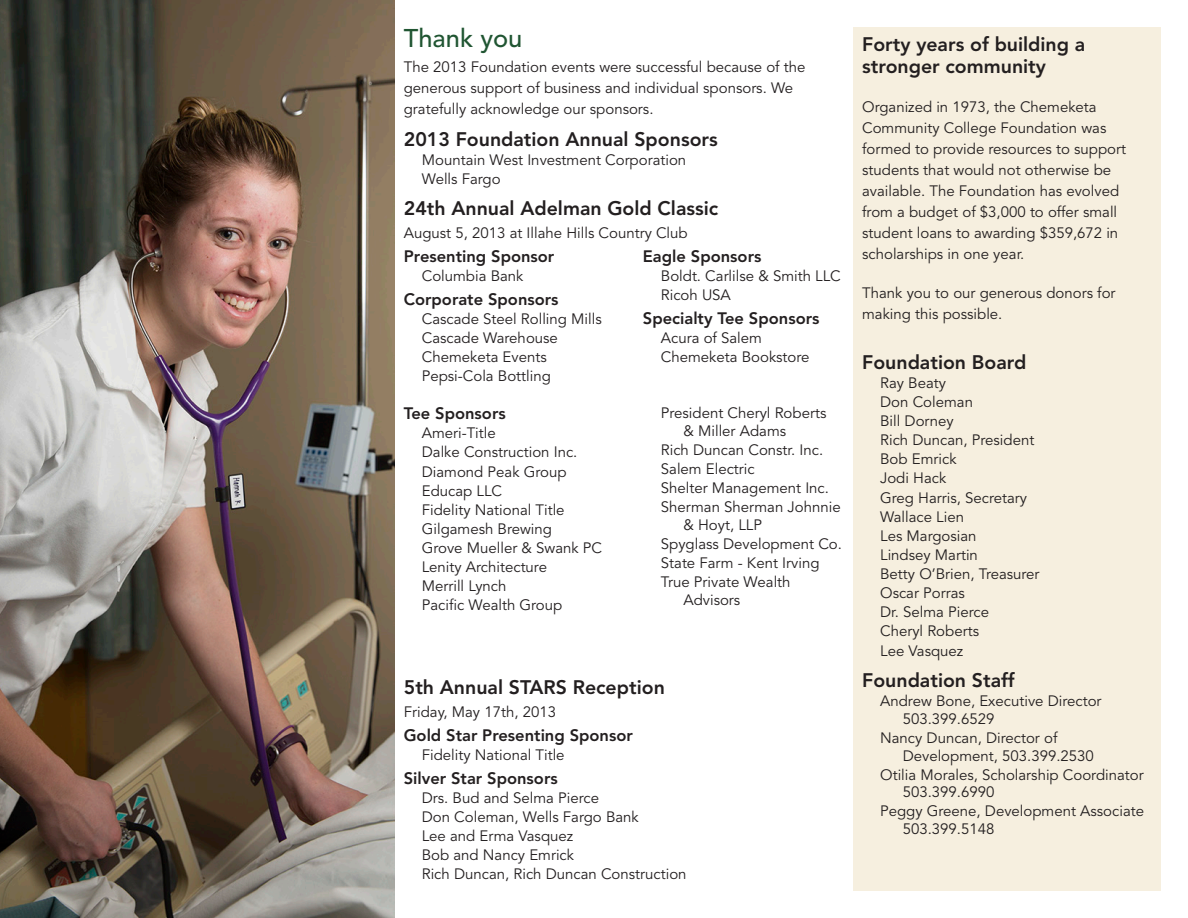
<style>
.page{position:relative;width:1188px;height:918px;background:#fff}
.page>*{position:absolute;margin:0;border:0;box-sizing:border-box;transform-origin:0 0}
.head{font:500 25.5px "Avenir LT";color:#205532}
.subhead{font:800 19.5px/22.5px "Avenir LT";color:#231f20}
.body_head{font:800 16.5px "Avenir LT";color:#231f20}
.sponsors{font:15px/17.7px "Avenir LT";color:#231f20}
.Paragraph_Style_1{font:15px/21px "Avenir LT";color:#231f20}
</style>
<div class="page">
<div style="left:853px;top:27px;width:308px;height:864px;background:#f6efdf"></div>
<img style="left:0;top:0;width:395px;height:918px">
<p class="head" style="left:404px;top:23px;width:120px">Thank you</p>
<p class="Paragraph_Style_1" style="left:404px;top:57px;width:403px">The 2013 Foundation events were successful because of the generous support of business and individual sponsors. We gratefully acknowledge our sponsors.</p>
<p class="subhead" style="left:404px;top:128px;width:316px">2013 Foundation Annual Sponsors</p>
<p class="sponsors" style="left:422px;top:151px;width:266px">Mountain West Investment Corporation</p>
<p class="sponsors" style="left:422px;top:170px;width:80px">Wells Fargo</p>
<p class="subhead" style="left:404px;top:197px;width:316px">24th Annual Adelman Gold Classic</p>
<p class="Paragraph_Style_1" style="left:404px;top:223px;width:285px">August 5, 2013 at Illahe Hills Country Club</p>
<p class="body_head" style="left:404px;top:246px;width:152px">Presenting Sponsor</p>
<p class="sponsors" style="left:422px;top:267px;width:103px">Columbia Bank</p>
<p class="body_head" style="left:404px;top:289px;width:156px">Corporate Sponsors</p>
<p class="sponsors" style="left:422px;top:310px;width:181px">Cascade Steel Rolling Mills</p>
<p class="sponsors" style="left:422px;top:330px;width:138px">Cascade Warehouse</p>
<p class="sponsors" style="left:422px;top:349px;width:127px">Chemeketa Events</p>
<p class="sponsors" style="left:422px;top:368px;width:131px">Pepsi-Cola Bottling</p>
<p class="body_head" style="left:643px;top:246px;width:120px">Eagle Sponsors</p>
<p class="sponsors" style="left:661px;top:267px;width:181px">Boldt. Carlilse &amp; Smith LLC</p>
<p class="sponsors" style="left:661px;top:286px;width:72px">Ricoh USA</p>
<p class="body_head" style="left:643px;top:309px;width:178px">Specialty Tee Sponsors</p>
<p class="sponsors" style="left:661px;top:330px;width:103px">Acura of Salem</p>
<p class="sponsors" style="left:661px;top:349px;width:150px">Chemeketa Bookstore</p>
<p class="body_head" style="left:404px;top:404px;width:104px">Tee Sponsors</p>
<p class="sponsors" style="left:422px;top:425px;width:76px">Ameri-Title</p>
<p class="sponsors" style="left:422px;top:444px;width:157px">Dalke Construction Inc.</p>
<p class="sponsors" style="left:422px;top:463px;width:146px">Diamond Peak Group</p>
<p class="sponsors" style="left:422px;top:482px;width:82px">Educap LLC</p>
<p class="sponsors" style="left:422px;top:501px;width:144px">Fidelity National Title</p>
<p class="sponsors" style="left:422px;top:520px;width:132px">Gilgamesh Brewing</p>
<p class="sponsors" style="left:422px;top:539px;width:182px">Grove Mueller &amp; Swank PC</p>
<p class="sponsors" style="left:422px;top:559px;width:127px">Lenity Architecture</p>
<p class="sponsors" style="left:422px;top:578px;width:86px">Merrill Lynch</p>
<p class="sponsors" style="left:422px;top:597px;width:142px">Pacific Wealth Group</p>
<p class="sponsors" style="left:683px;top:405px;width:145px;text-indent:-22px">President Cheryl Roberts &amp; Miller Adams</p>
<p class="sponsors" style="left:661px;top:441px;width:164px">Rich Duncan Constr. Inc.</p>
<p class="sponsors" style="left:661px;top:461px;width:95px">Salem Electric</p>
<p class="sponsors" style="left:661px;top:480px;width:170px">Shelter Management Inc.</p>
<p class="sponsors" style="left:683px;top:499px;width:159px;text-indent:-22px">Sherman Sherman Johnnie &amp; Hoyt, LLP</p>
<p class="sponsors" style="left:661px;top:536px;width:183px">Spyglass Development Co.</p>
<p class="sponsors" style="left:661px;top:555px;width:160px">State Farm - Kent Irving</p>
<p class="sponsors" style="left:683px;top:574px;width:109px;text-indent:-22px">True Private Wealth<br>Advisors</p>
<p class="subhead" style="left:404px;top:676px;width:263px">5th Annual STARS Reception</p>
<p class="Paragraph_Style_1" style="left:404px;top:701px;width:154px">Friday, May 17th, 2013</p>
<p class="body_head" style="left:404px;top:725px;width:231px">Gold Star Presenting Sponsor</p>
<p class="sponsors" style="left:422px;top:746px;width:144px">Fidelity National Title</p>
<p class="body_head" style="left:404px;top:768px;width:155px">Silver Star Sponsors</p>
<p class="sponsors" style="left:422px;top:789px;width:179px">Drs. Bud and Selma Pierce</p>
<p class="sponsors" style="left:422px;top:808px;width:219px">Don Coleman, Wells Fargo Bank</p>
<p class="sponsors" style="left:422px;top:828px;width:153px">Lee and Erma Vasquez</p>
<p class="sponsors" style="left:422px;top:847px;width:154px">Bob and Nancy Emrick</p>
<p class="sponsors" style="left:422px;top:866px;width:266px">Rich Duncan, Rich Duncan Construction</p>
<p class="subhead" style="left:862px;top:33px;width:225px">Forty years of building a stronger community</p>
<p class="Paragraph_Style_1" style="left:862px;top:97px;width:265px">Organized in 1973, the Chemeketa Community College Foundation was formed to provide resources to support students that would not otherwise be available. The Foundation has evolved from a budget of $3,000 to offer small student loans to awarding $359,672 in scholarships in one year.</p>
<p class="Paragraph_Style_1" style="left:862px;top:283px;width:255px">Thank you to our generous donors for making this possible.</p>
<p class="subhead" style="left:862px;top:351px;width:166px">Foundation Board</p>
<p class="sponsors" style="left:880px;top:374px;width:67px">Ray Beaty</p>
<p class="sponsors" style="left:880px;top:393px;width:94px">Don Coleman</p>
<p class="sponsors" style="left:880px;top:412px;width:75px">Bill Dorney</p>
<p class="sponsors" style="left:880px;top:432px;width:156px">Rich Duncan, President</p>
<p class="sponsors" style="left:880px;top:451px;width:78px">Bob Emrick</p>
<p class="sponsors" style="left:880px;top:470px;width:68px">Jodi Hack</p>
<p class="sponsors" style="left:880px;top:489px;width:148px">Greg Harris, Secretary</p>
<p class="sponsors" style="left:880px;top:508px;width:85px">Wallace Lien</p>
<p class="sponsors" style="left:880px;top:527px;width:98px">Les Margosian</p>
<p class="sponsors" style="left:880px;top:546px;width:99px">Lindsey Martin</p>
<p class="sponsors" style="left:880px;top:565px;width:161px">Betty O’Brien, Treasurer</p>
<p class="sponsors" style="left:880px;top:585px;width:86px">Oscar Porras</p>
<p class="sponsors" style="left:880px;top:604px;width:110px">Dr. Selma Pierce</p>
<p class="sponsors" style="left:880px;top:623px;width:100px">Cheryl Roberts</p>
<p class="sponsors" style="left:880px;top:642px;width:85px">Lee Vasquez</p>
<p class="subhead" style="left:862px;top:669px;width:154px">Foundation Staff</p>
<p class="sponsors" style="left:903px;top:693px;width:200px;text-indent:-22px">Andrew Bone, Executive Director<br>503.399.6529</p>
<p class="sponsors" style="left:903px;top:729px;width:193px;text-indent:-22px">Nancy Duncan, Director of<br>Development, 503.399.2530</p>
<p class="sponsors" style="left:903px;top:766px;width:243px;text-indent:-22px">Otilia Morales, Scholarship Coordinator<br>503.399.6990</p>
<p class="sponsors" style="left:903px;top:803px;width:243px;text-indent:-22px">Peggy Greene, Development Associate<br>503.399.5148</p>
</div>
